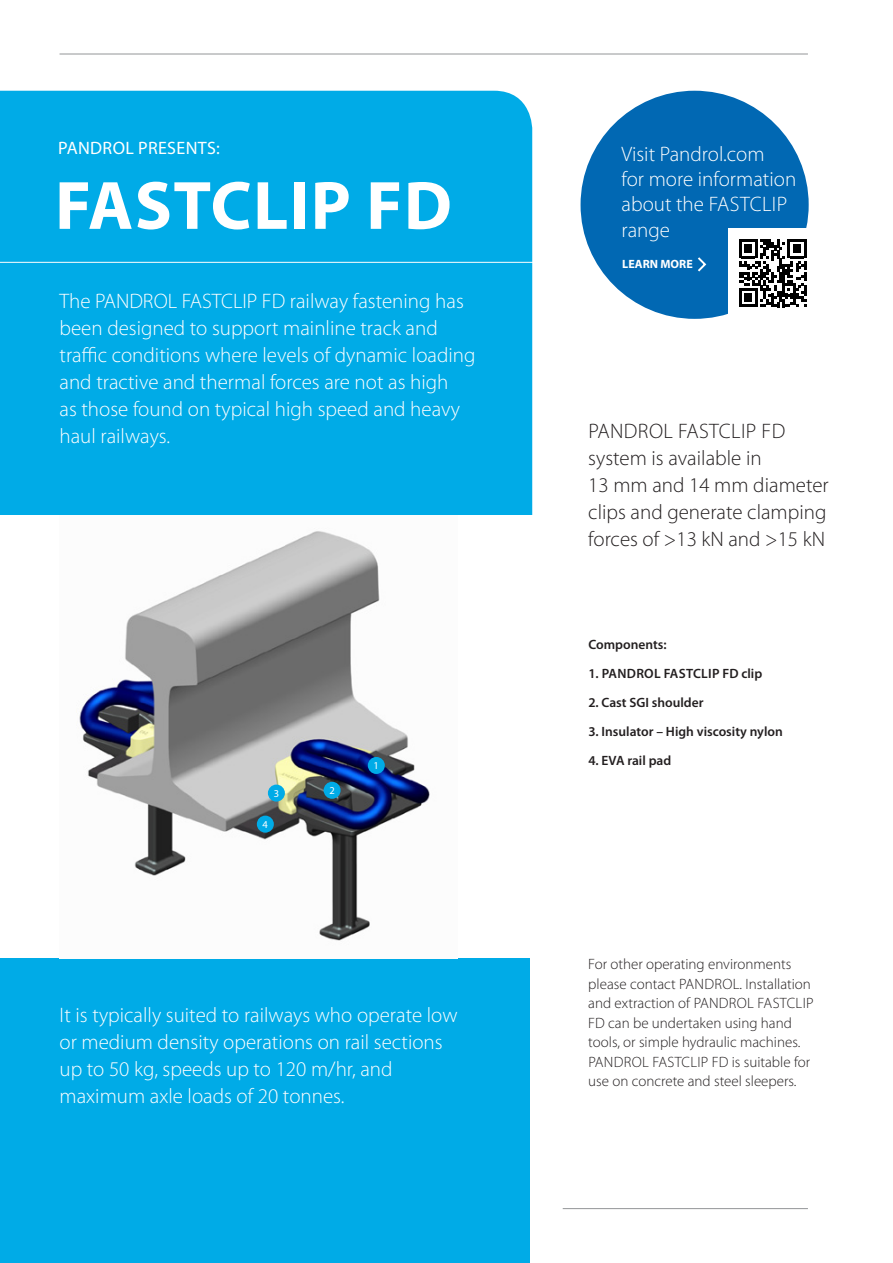
<style>
.page{position:relative;width:893px;height:1263px;background:#fff}
.page>*{position:absolute;margin:0;border:0;box-sizing:border-box;transform-origin:0 0}
.PRODUCT_TITLE{font:700 69px "Myriad Pro";letter-spacing:.02em;color:#fff}
.PRODUCT_INTRO{font:300 21px/27px "Myriad Pro";color:#fff}
.PRODUCT_INTRO-2{font:300 21px/27px "Myriad Pro";color:#231f20}
.QR_COPY{font:300 21px/25.2px "Myriad Pro";color:#fff}
.PANDROL_PRESENTS{font:18px "Myriad Pro";letter-spacing:.02em;color:#fff}
.DETAIL_TITLE{font:300 15px/19.5px "Myriad Pro";color:#231f20}
.DETAIL_TITLE-2{font:600 13.5px "Myriad Pro";color:#231f20}
.DETAIL_TITLE-3{font:600 13.5px "Myriad Pro";letter-spacing:.02em;color:#231f20}
.QR_LEARN_MORE{font:700 12px "Myriad Pro";color:#fff}
.t1{font:10.5px "Myriad Pro";color:#fff}
</style>
<div class="page">
<div style="left:0;top:928px;width:530px;height:335px;background:#00abe7"></div>
<div style="left:0;top:91px;width:532px;height:424px;background:#00abe7"></div>
<div style="left:0;top:515px;width:583px;height:443px;background:#fff"></div>
<img style="left:76px;top:531px;width:354px;height:410px">
<div style="left:268px;top:784px;width:17px;height:17px;background:#00abe7;border-radius:50%"></div>
<div style="left:368px;top:757px;width:17px;height:17px;background:#00abe7;border-radius:50%"></div>
<div style="left:324px;top:782px;width:17px;height:17px;background:#00abe7;border-radius:50%"></div>
<div style="left:257px;top:816px;width:17px;height:17px;background:#00abe7;border-radius:50%"></div>
<hr style="left:60px;top:54px;width:748px;height:1px;background:#939598">
<hr style="left:563px;top:1208px;width:245px;height:1px;background:#939598">
<hr style="left:0;top:262px;width:563px;height:1px;background:#fff">
<div style="left:581px;top:91px;width:228px;height:228px;background:#0168b3;border-radius:50%"></div>
<svg style="left:698px;top:257px;width:9px;height:15px"></svg>
<div style="left:728px;top:229px;width:89px;height:89px;background:#fff"></div>
<svg style="left:739px;top:239px;width:67px;height:68px"></svg>
<p class="PANDROL_PRESENTS" style="left:58px;top:138px;width:163px">PANDROL PRESENTS:</p>
<p class="PRODUCT_TITLE" style="left:55px;top:167px;width:398px">FASTCLIP FD</p>
<p class="PRODUCT_INTRO" style="left:60px;top:287px;width:417px">The PANDROL FASTCLIP FD railway fastening has been designed to support mainline track and traffic conditions where levels of dynamic loading and tractive and thermal forces are not as high<br>as those found on typical high speed and heavy haul railways.</p>
<p class="t1" style="left:274px;top:788px;width:7px">3</p>
<p class="t1" style="left:263px;top:819px;width:7px">4</p>
<p class="t1" style="left:329px;top:785px;width:7px">2</p>
<p class="t1" style="left:374px;top:760px;width:7px">1</p>
<p class="PRODUCT_INTRO" style="left:60px;top:1001px;width:399px">It is typically suited to railways who operate low or medium density operations on rail sections up to 50 kg, speeds up to 120 m/hr, and maximum axle loads of 20 tonnes.</p>
<p class="QR_COPY" style="left:622px;top:141px;width:176px">Visit Pandrol.com<br>for more information about the FASTCLIP range</p>
<p class="QR_LEARN_MORE" style="left:622px;top:258px;width:72px">LEARN MORE</p>
<p class="PRODUCT_INTRO-2" style="left:588px;top:418px;width:242px">PANDROL FASTCLIP FD system is available in<br>13 mm and 14 mm diameter clips and generate clamping forces of &gt;13 kN and &gt;15 kN</p>
<p class="DETAIL_TITLE-2" style="left:588px;top:637px;width:80px">Components:</p>
<p class="DETAIL_TITLE-3" style="left:588px;top:666px;width:175px">1. PANDROL FASTCLIP FD clip</p>
<p class="DETAIL_TITLE-2" style="left:588px;top:695px;width:117px">2. Cast SGI shoulder</p>
<p class="DETAIL_TITLE-2" style="left:588px;top:724px;width:196px">3. Insulator – High viscosity nylon</p>
<p class="DETAIL_TITLE-2" style="left:588px;top:753px;width:84px">4. EVA rail pad</p>
<p class="DETAIL_TITLE" style="left:588px;top:954px;width:227px">For other operating environments please contact PANDROL. Installation and extraction of PANDROL FASTCLIP FD can be undertaken using hand tools, or simple hydraulic machines.<br>PANDROL FASTCLIP FD is suitable for use on concrete and steel sleepers.</p>
</div>
